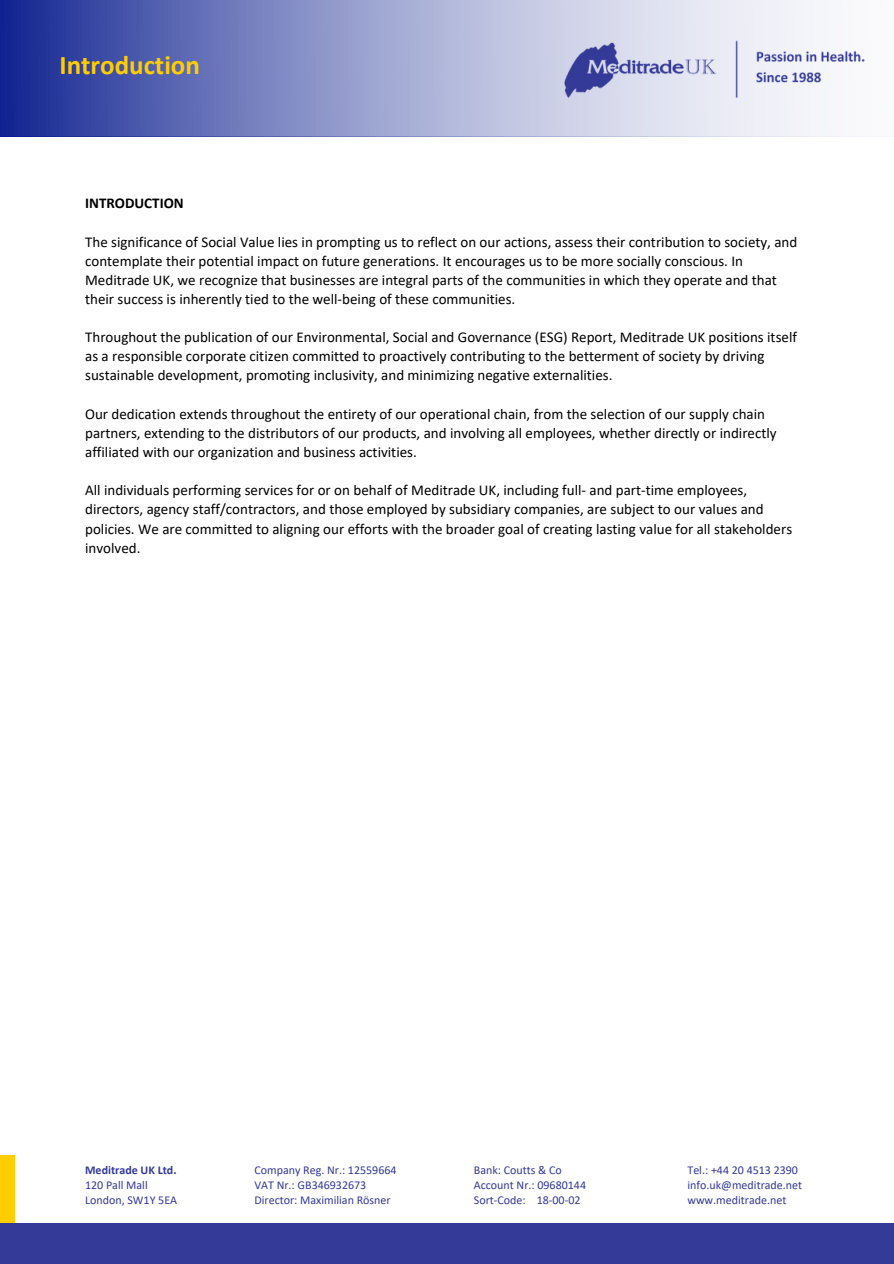
<style>
.page{position:relative;width:894px;height:1264px;background:#fff}
.page>*{position:absolute;margin:0;border:0;box-sizing:border-box;transform-origin:0 0}
.t1{font:700 27px "Calibri";color:#ffcd00}
.t2{font:15px/19.2px "Calibri";color:#000}
.t3{font:700 15px "Calibri";color:#000}
.t4{font:12px "Calibri";color:#343a97}
.t5{font:700 12px "Calibri";color:#343a97}
</style>
<div class="page">
<div style="left:0;top:1155px;width:14px;height:108px;background:#ffcd00"></div>
<div style="left:0;top:1222px;width:893px;height:41px;background:#343a97"></div>
<svg style="left:0;top:0;width:815px;height:136px;background:#868fc6"></svg>
<img style="left:561px;top:21px;width:304px;height:94px">
<p class="t1" style="left:60px;top:54px;width:142px">Introduction</p>
<p class="t3" style="left:85px;top:197px;width:100px">INTRODUCTION</p>
<p class="t2" style="left:85px;top:233px;width:713px">The significance of Social Value lies in prompting us to reflect on our actions, assess their contribution to society, and contemplate their potential impact on future generations. It encourages us to be more socially conscious. In Meditrade UK, we recognize that businesses are integral parts of the communities in which they operate and that their success is inherently tied to the well-being of these communities.</p>
<p class="t2" style="left:85px;top:329px;width:713px">Throughout the publication of our Environmental, Social and Governance (ESG) Report, Meditrade UK positions itself as a responsible corporate citizen committed to proactively contributing to the betterment of society by driving sustainable development, promoting inclusivity, and minimizing negative externalities.</p>
<p class="t2" style="left:85px;top:405px;width:692px">Our dedication extends throughout the entirety of our operational chain, from the selection of our supply chain partners, extending to the distributors of our products, and involving all employees, whether directly or indirectly affiliated with our organization and business activities.</p>
<p class="t2" style="left:85px;top:482px;width:708px">All individuals performing services for or on behalf of Meditrade UK, including full- and part-time employees, directors, agency staff/contractors, and those employed by subsidiary companies, are subject to our values and policies. We are committed to aligning our efforts with the broader goal of creating lasting value for all stakeholders involved.</p>
<h1 class="t5" style="left:85px;top:1164px;width:93px">Meditrade UK Ltd.</h1>
<p class="t4" style="left:85px;top:1179px;width:64px">120 Pall Mall</p>
<h2 class="t4" style="left:85px;top:1194px;width:93px">London, SW1Y 5EA</h2>
<h3 class="t4" style="left:254px;top:1164px;width:144px">Company Reg. Nr.: 12559664</h3>
<p class="t4" style="left:254px;top:1179px;width:113px">VAT Nr.: GB346932673</p>
<p class="t4" style="left:254px;top:1194px;width:138px">Director: Maximilian Rösner</p>
<p class="t4" style="left:473px;top:1164px;width:89px">Bank: Coutts &amp; Co</p>
<p class="t4" style="left:473px;top:1179px;width:114px">Account Nr.: 09680144</p>
<p class="t4" style="left:473px;top:1194px;width:108px">Sort-Code: 18-00-02</p>
<h3 class="t4" style="left:687px;top:1164px;width:112px">Tel.: +44 20 4513 2390</h3>
<h3 class="t4" style="left:687px;top:1179px;width:116px">info.uk@meditrade.net</h3>
<h3 class="t4" style="left:687px;top:1194px;width:100px">www.meditrade.net</h3>
</div>
